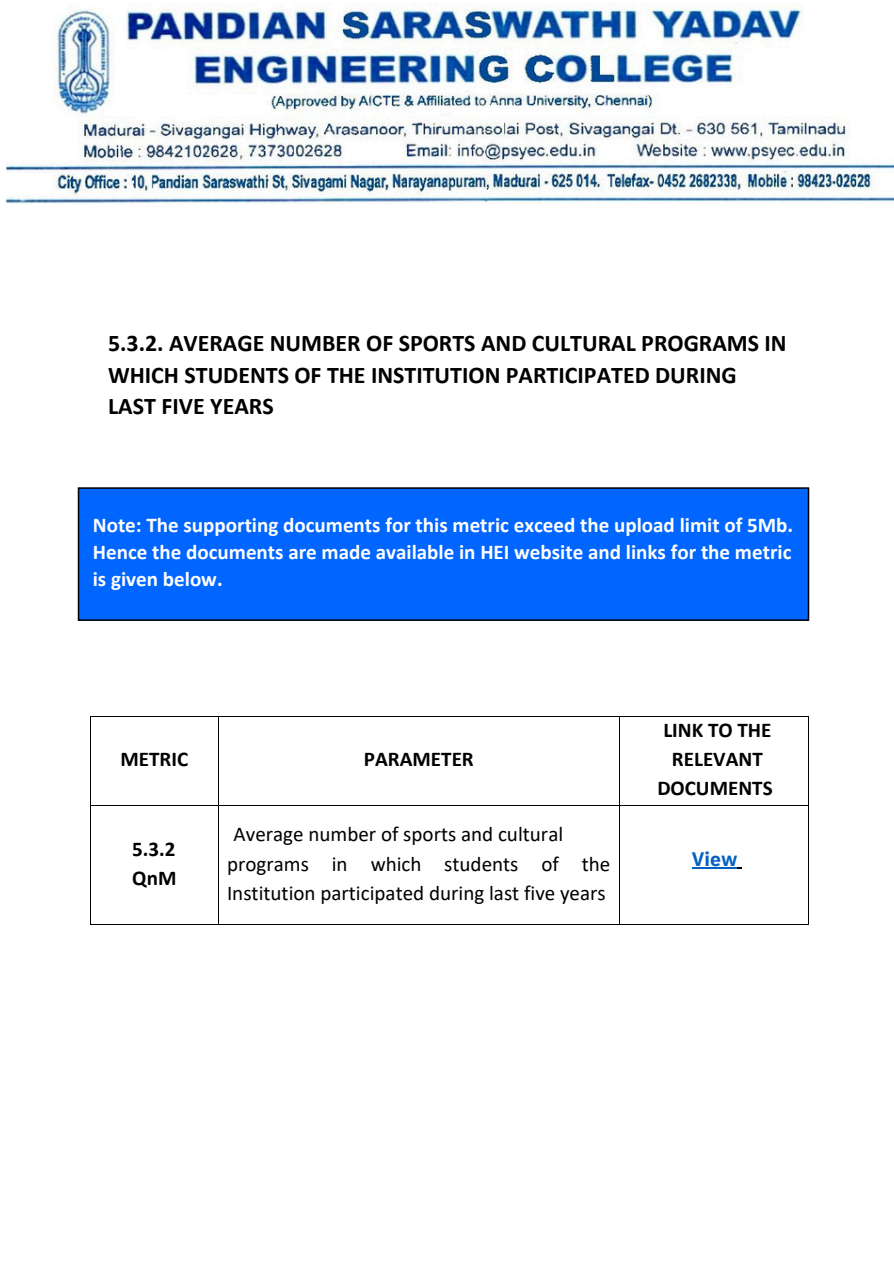
<style>
.page{position:relative;width:894px;height:1264px;background:#fff}
.page>*{position:absolute;margin:0;border:0;box-sizing:border-box;transform-origin:0 0}
.t1{font:700 24px/31.5px "Calibri";color:#000}
.t2{font:700 21px/27px "Calibri";color:#fff;text-align:justify}
.t3{font:21px "Calibri";color:#000}
.t4{font:700 21px/29.2px "Calibri";color:#000}
.t5{font:700 19.5px "IBM Plex Sans";color:#0462c1}
</style>
<div class="page">
<img style="left:6px;top:3px;width:886px;height:200px">
<div style="left:78px;top:488px;width:730px;height:132px;background:#06f"></div>
<div style="left:78px;top:487px;width:731px;height:134px;border:1px solid #000"></div>
<hr style="left:90px;top:716px;width:128px;height:1px;background:#000">
<hr style="left:219px;top:716px;width:399px;height:1px;background:#000">
<hr style="left:619px;top:716px;width:188px;height:1px;background:#000">
<hr style="left:90px;top:716px;width:1px;height:89px;background:#000">
<hr style="left:218px;top:716px;width:1px;height:89px;background:#000">
<hr style="left:618px;top:716px;width:1px;height:89px;background:#000">
<hr style="left:807px;top:716px;width:1px;height:89px;background:#000">
<hr style="left:90px;top:805px;width:128px;height:1px;background:#000">
<hr style="left:219px;top:805px;width:399px;height:1px;background:#000">
<hr style="left:619px;top:805px;width:188px;height:1px;background:#000">
<hr style="left:90px;top:806px;width:1px;height:118px;background:#000">
<hr style="left:90px;top:924px;width:128px;height:1px;background:#000">
<hr style="left:218px;top:806px;width:1px;height:118px;background:#000">
<hr style="left:219px;top:924px;width:399px;height:1px;background:#000">
<hr style="left:618px;top:806px;width:1px;height:118px;background:#000">
<hr style="left:619px;top:924px;width:188px;height:1px;background:#000">
<hr style="left:807px;top:806px;width:1px;height:118px;background:#000">
<hr style="left:691px;top:867px;width:46px;height:1px;background:#0462c1">
<h1 class="t1" style="left:108px;top:329px;width:680px">5.3.2. AVERAGE NUMBER OF SPORTS AND CULTURAL PROGRAMS IN<br>WHICH STUDENTS OF THE INSTITUTION PARTICIPATED DURING<br>LAST FIVE YEARS</h1>
<p class="t2" style="left:93px;top:513px;width:701px">Note: The supporting documents for this metric exceed the upload limit of 5Mb.<br>Hence the documents are made available in HEI website and links for the metric is given below.</p>
<h3 class="t4" style="left:120px;top:746px;width:69px">METRIC</h3>
<p class="t4" style="left:364px;top:746px;width:111px">PARAMETER</p>
<p class="t4" style="left:132px;top:835px;width:46px">5.3.2<br>QnM</p>
<h2 class="t3" style="left:233px;top:825px;width:331px">Average number of sports and cultural</h2>
<h3 class="t3" style="left:227px;top:854px;width:83px">programs</h3>
<h2 class="t3" style="left:332px;top:854px;width:17px">in</h2>
<p class="t3" style="left:370px;top:854px;width:52px">which</p>
<p class="t3" style="left:444px;top:854px;width:76px">students</p>
<p class="t3" style="left:541px;top:854px;width:19px">of</p>
<p class="t3" style="left:581px;top:854px;width:30px">the</p>
<p class="t3" style="left:227px;top:884px;width:380px">Institution participated during last five years</p>
<p class="t4" style="left:657px;top:716px;width:117px;text-align:center">LINK TO THE<br>RELEVANT<br>DOCUMENTS</p>
<p class="t5" style="left:691px;top:846px;width:47px">View</p>
</div>
